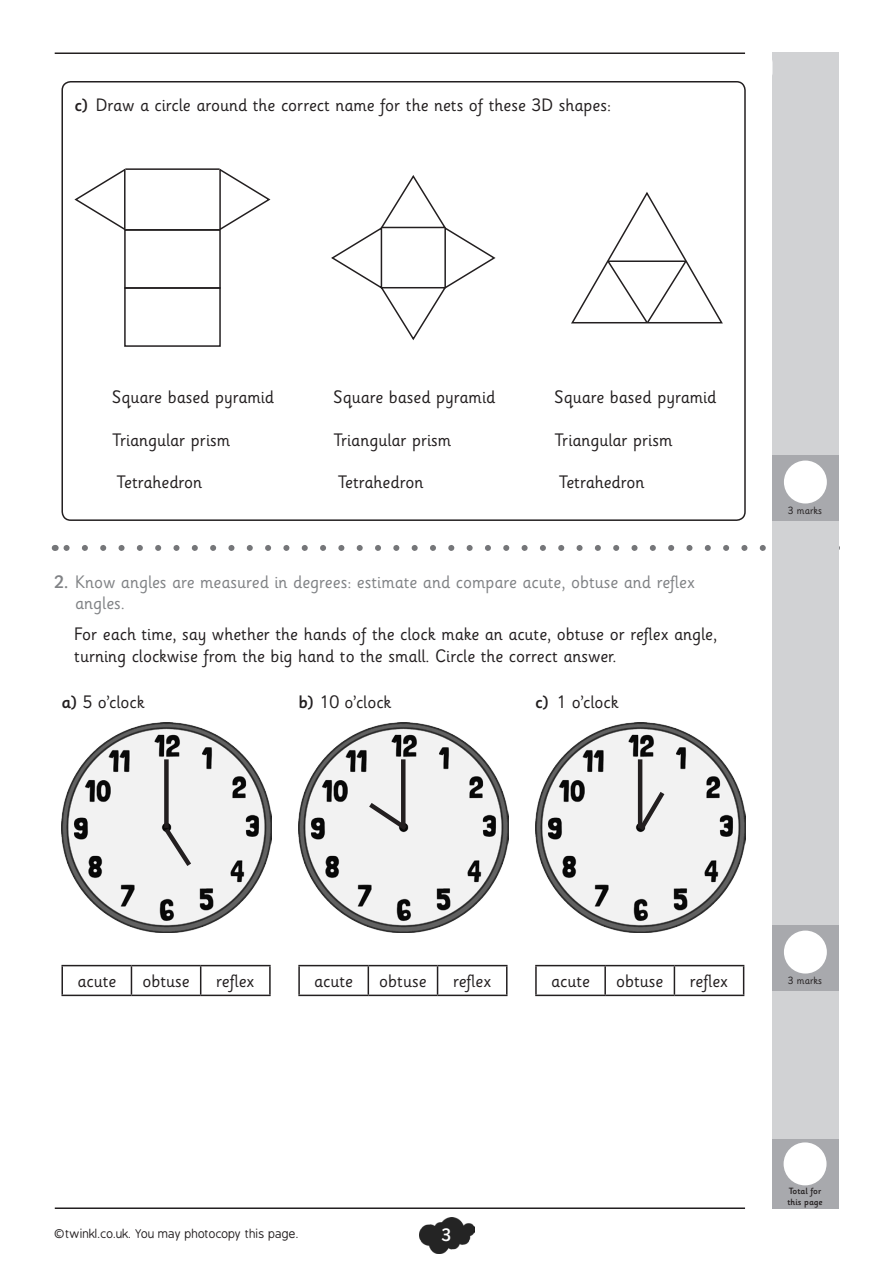
<style>
.page{position:relative;width:893px;height:1263px;background:#fff}
.page>*{position:absolute;margin:0;border:0;box-sizing:border-box;transform-origin:0 0}
.UNMARKED_QUESTIONS{font:18px/21.6px "Sassoon Infant Rg";color:#231f20}
.t1{font:18px/21.6px "Sassoon Infant Rg";color:#808285}
.Paragraph_Style_1{font:18px "Sassoon Infant Rg";color:#231f20}
.t2{font:500 18px "Sassoon Infant Md";color:#fff}
.t3{font:12px "B Preplay";color:#231f20}
.t4{font:10.5px "Sassoon Infant Rg";color:#231f20}
.t5{font:500 9px "Sassoon Infant Md";color:#231f20}
.s1{font-family:"Sassoon Infant Md";font-weight:500}
</style>
<div class="page">
<img style="left:419px;top:1218px;width:56px;height:35px">
<svg style="left:64px;top:545px;width:702px;height:6px"></svg>
<div style="left:772px;top:52px;width:67px;height:1157px;background:#d1d2d4"></div>
<hr style="left:55px;top:53px;width:690px;height:1px;background:#231f20">
<hr style="left:55px;top:1207px;width:690px;height:2px;background:#231f20">
<div style="left:772px;top:1140px;width:67px;height:69px;background:#a8a9ad"></div>
<div style="left:784px;top:1142px;width:42px;height:43px;background:#fff;border-radius:50%"></div>
<div style="left:772px;top:455px;width:67px;height:66px;background:#a8a9ad"></div>
<div style="left:772px;top:925px;width:67px;height:66px;background:#a8a9ad"></div>
<div style="left:784px;top:461px;width:43px;height:42px;background:#fff;border-radius:50%"></div>
<div style="left:784px;top:930px;width:43px;height:43px;background:#fff;border-radius:50%"></div>
<div style="left:61px;top:81px;width:685px;height:440px;border:2px solid #231f20;border-radius:9px"></div>
<svg style="left:331px;top:175px;width:165px;height:166px"></svg>
<svg style="left:74px;top:168px;width:197px;height:179px"></svg>
<hr style="left:126px;top:229px;width:93px;height:2px;background:#231f20">
<hr style="left:126px;top:168px;width:93px;height:2px;background:#231f20">
<svg style="left:571px;top:192px;width:152px;height:132px"></svg>
<hr style="left:608px;top:260px;width:77px;height:2px;background:#231f20">
<hr style="left:535px;top:965px;width:70px;height:1px;background:#231f20">
<hr style="left:535px;top:966px;width:2px;height:29px;background:#231f20">
<hr style="left:605px;top:965px;width:69px;height:1px;background:#231f20">
<hr style="left:604px;top:966px;width:2px;height:29px;background:#231f20">
<hr style="left:674px;top:965px;width:70px;height:1px;background:#231f20">
<svg style="left:674px;top:966px;width:1px;height:29px"></svg>
<svg style="left:743px;top:966px;width:1px;height:29px"></svg>
<hr style="left:535px;top:995px;width:70px;height:1px;background:#231f20">
<hr style="left:605px;top:995px;width:69px;height:1px;background:#231f20">
<hr style="left:674px;top:995px;width:70px;height:1px;background:#231f20">
<hr style="left:298px;top:965px;width:70px;height:1px;background:#231f20">
<hr style="left:298px;top:966px;width:2px;height:29px;background:#231f20">
<hr style="left:368px;top:965px;width:70px;height:1px;background:#231f20">
<svg style="left:368px;top:966px;width:1px;height:29px"></svg>
<hr style="left:438px;top:965px;width:69px;height:1px;background:#231f20">
<svg style="left:437px;top:966px;width:1px;height:29px"></svg>
<svg style="left:506px;top:966px;width:1px;height:29px"></svg>
<hr style="left:298px;top:995px;width:70px;height:1px;background:#231f20">
<hr style="left:368px;top:995px;width:70px;height:1px;background:#231f20">
<hr style="left:438px;top:995px;width:69px;height:1px;background:#231f20">
<hr style="left:61px;top:965px;width:70px;height:1px;background:#231f20">
<hr style="left:61px;top:966px;width:2px;height:29px;background:#231f20">
<hr style="left:131px;top:965px;width:70px;height:1px;background:#231f20">
<svg style="left:131px;top:966px;width:1px;height:29px"></svg>
<hr style="left:201px;top:965px;width:70px;height:1px;background:#231f20">
<svg style="left:200px;top:966px;width:1px;height:29px"></svg>
<hr style="left:269px;top:966px;width:2px;height:29px;background:#231f20">
<hr style="left:61px;top:995px;width:70px;height:1px;background:#231f20">
<hr style="left:131px;top:995px;width:70px;height:1px;background:#231f20">
<hr style="left:201px;top:995px;width:70px;height:1px;background:#231f20">
<img style="left:61px;top:723px;width:210px;height:210px">
<div style="left:164px;top:759px;width:5px;height:69px;background:#231f20"></div>
<svg style="left:160px;top:823px;width:35px;height:48px"></svg>
<img style="left:298px;top:723px;width:210px;height:210px">
<hr style="left:401px;top:759px;width:4px;height:69px;background:#231f20">
<svg style="left:364px;top:798px;width:48px;height:36px"></svg>
<img style="left:535px;top:723px;width:210px;height:210px">
<hr style="left:638px;top:759px;width:4px;height:69px;background:#231f20">
<svg style="left:635px;top:787px;width:34px;height:48px"></svg>
<p class="UNMARKED_QUESTIONS" style="left:74px;top:95px;width:538px"><span class="s1">c)</span> Draw a circle around the correct name for the nets of these 3D shapes:</p>
<p class="UNMARKED_QUESTIONS" style="left:112px;top:387px;width:163px">Square based pyramid</p>
<p class="UNMARKED_QUESTIONS" style="left:112px;top:429px;width:119px">Triangular prism</p>
<p class="UNMARKED_QUESTIONS" style="left:117px;top:472px;width:87px">Tetrahedron</p>
<p class="UNMARKED_QUESTIONS" style="left:333px;top:387px;width:163px">Square based pyramid</p>
<p class="UNMARKED_QUESTIONS" style="left:333px;top:429px;width:119px">Triangular prism</p>
<p class="UNMARKED_QUESTIONS" style="left:338px;top:472px;width:87px">Tetrahedron</p>
<p class="UNMARKED_QUESTIONS" style="left:555px;top:387px;width:163px">Square based pyramid</p>
<p class="UNMARKED_QUESTIONS" style="left:555px;top:429px;width:119px">Triangular prism</p>
<p class="UNMARKED_QUESTIONS" style="left:559px;top:472px;width:87px">Tetrahedron</p>
<p class="t1" style="left:75px;top:571px;width:621px;text-indent:-21px"><span class="s1">2.</span> Know angles are measured in degrees: estimate and compare acute, obtuse and reflex angles.</p>
<p class="UNMARKED_QUESTIONS" style="left:74px;top:624px;width:644px">For each time, say whether the hands of the clock make an acute, obtuse or reflex angle, turning clockwise from the big hand to the small. Circle the correct answer.</p>
<p class="UNMARKED_QUESTIONS" style="left:61px;top:692px;width:85px"><span class="s1">a)</span> 5 o’clock</p>
<p class="UNMARKED_QUESTIONS" style="left:298px;top:692px;width:95px"><span class="s1">b)</span> 10 o’clock</p>
<p class="UNMARKED_QUESTIONS" style="left:535px;top:692px;width:85px"><span class="s1">c)</span> 1 o’clock</p>
<p class="t4" style="left:788px;top:505px;width:36px">3 marks</p>
<p class="Paragraph_Style_1" style="left:77px;top:971px;width:40px">acute</p>
<p class="Paragraph_Style_1" style="left:142px;top:971px;width:49px">obtuse</p>
<p class="Paragraph_Style_1" style="left:216px;top:971px;width:40px">reflex</p>
<p class="Paragraph_Style_1" style="left:314px;top:971px;width:40px">acute</p>
<p class="Paragraph_Style_1" style="left:379px;top:971px;width:49px">obtuse</p>
<p class="Paragraph_Style_1" style="left:453px;top:971px;width:40px">reflex</p>
<p class="Paragraph_Style_1" style="left:551px;top:971px;width:40px">acute</p>
<p class="Paragraph_Style_1" style="left:616px;top:971px;width:49px">obtuse</p>
<p class="Paragraph_Style_1" style="left:690px;top:971px;width:40px">reflex</p>
<p class="t4" style="left:788px;top:975px;width:36px">3 marks</p>
<p class="t3" style="left:55px;top:1227px;width:246px">©twinkl.co.uk. You may photocopy this page.</p>
<p class="t2" style="left:442px;top:1225px;width:11px">3</p>
<p class="t5" style="left:789px;top:1186px;width:34px">Total for</p>
<p class="t5" style="left:787px;top:1196px;width:37px">this page</p>
</div>
